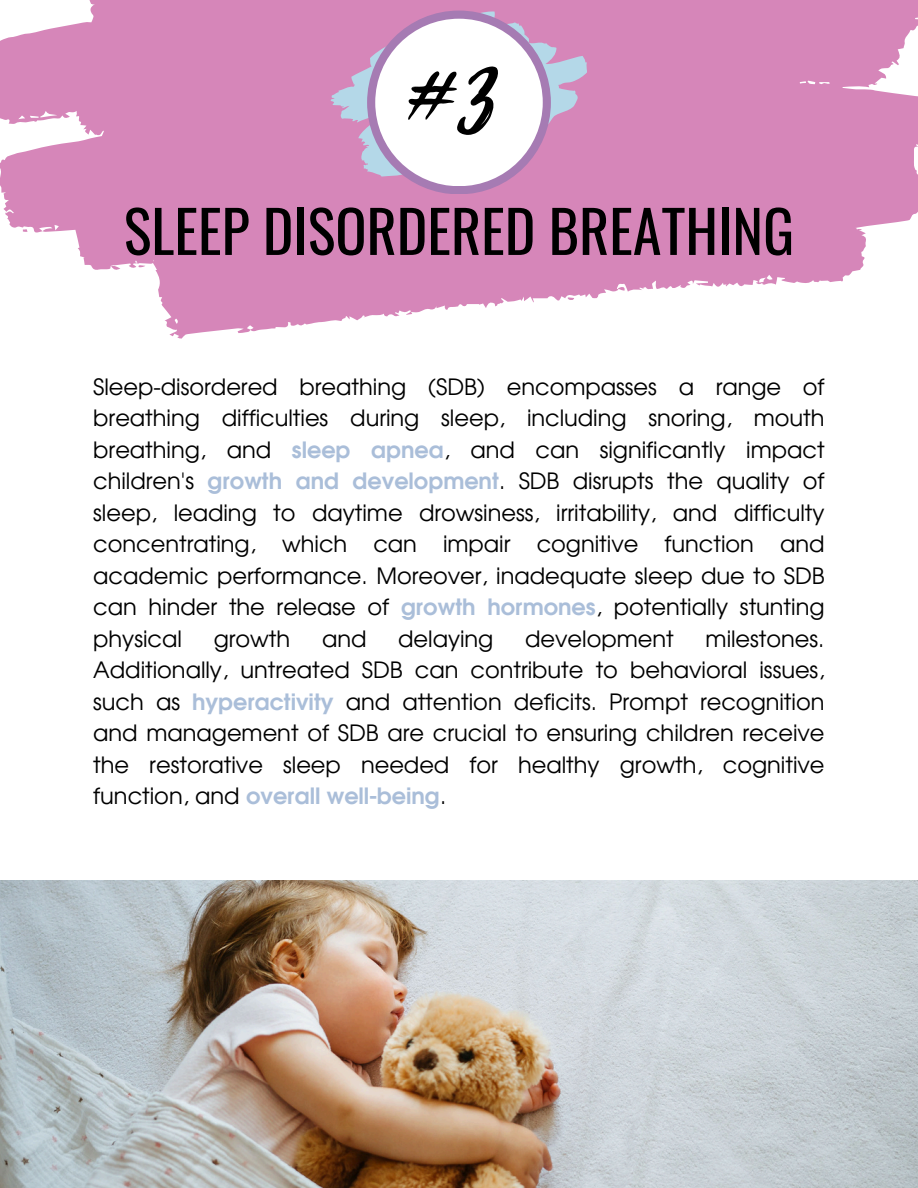
<style>
.page{position:relative;width:918px;height:1188px;background:#fff}
.page>*{position:absolute;margin:0;border:0;box-sizing:border-box;transform-origin:0 0}
.t1{font:105px "Playlist Script";color:#000}
.t2{font:58.05px "Oswald";color:#000}
.t3{font:22.5px/31.5px "Evolventa";color:#000;text-align:justify}
.s1{font-weight:700;color:#aabed9}
</style>
<div class="page">
<svg style="left:0;top:0;width:918px;height:339px;fill:#d686b9"></svg>
<img style="left:0;top:880px;width:918px;height:308px">
<svg style="left:331px;top:11px;width:256px;height:166px;background:#cd99c4"></svg>
<div style="left:367px;top:11px;width:184px;height:183px;background:#a67bb3;border-radius:50%"></div>
<div style="left:375px;top:19px;width:168px;height:167px;background:#fff;border-radius:50%"></div>
<p class="t1" style="left:403px;top:16px;width:95px">#3</p>
<h1 class="t2" style="left:124px;top:186px;width:672px">SLEEP DISORDERED BREATHING</h1>
<h2 class="t3" style="left:93px;top:372px;width:733px">Sleep-disordered breathing (SDB) encompasses a range of breathing difficulties during sleep, including snoring, mouth breathing, and <span class="s1">sleep apnea</span>, and can significantly impact children's <span class="s1">growth and development</span>. SDB disrupts the quality of sleep, leading to daytime drowsiness, irritability, and difficulty concentrating, which can impair cognitive function and academic performance. Moreover, inadequate sleep due to SDB can hinder the release of <span class="s1">growth hormones</span>, potentially stunting physical</h2>
<h2 class="t3" style="left:93px;top:624px;width:733px;text-indent:612px">milestones.<br>Additionally, untreated SDB can contribute to behavioral issues, such as <span class="s1">hyperactivity</span> and attention deficits. Prompt recognition and management of SDB are crucial to ensuring children receive the restorative sleep needed for healthy growth, cognitive function, and <span class="s1">overall well-being</span>.</h2>
<h2 class="t3" style="left:214px;top:624px;width:78px">growth</h2>
<h2 class="t3" style="left:322px;top:624px;width:46px">and</h2>
<h2 class="t3" style="left:398px;top:624px;width:97px">delaying</h2>
<h2 class="t3" style="left:525px;top:624px;width:150px">development</h2>
</div>
